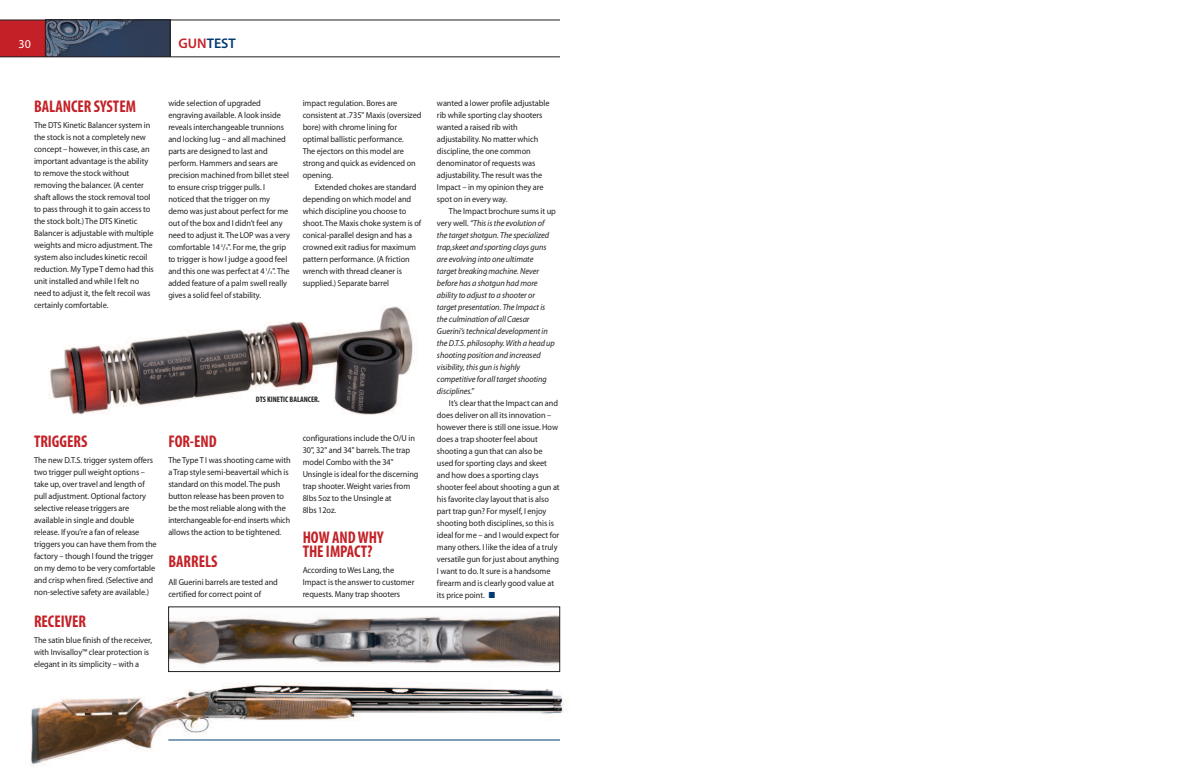
<style>
.page{position:relative;width:1188px;height:783px;background:#fff}
.page>*{position:absolute;margin:0;border:0;box-sizing:border-box;transform-origin:0 0}
.t1{font:700 condensed 17px/14px "Myriad Pro";color:#c32127;scale:.95 1}
.t2{font:600 14px "Myriad Pro";color:#003a70}
.t3{font:12px "Myriad Pro";color:#fff}
.t4{font:8.7px/12px "Myriad Pro";letter-spacing:-.005em;color:#231f20;scale:.95 1}
.t5{font:italic 8.7px/12px "Myriad Pro";letter-spacing:-.005em;color:#231f20;scale:.95 1}
.t6{font:700 condensed 8px "Myriad Pro";color:#231f20}
.s1{color:#c32127}
.s2{font-size:4.3px}
.s3{font-style:normal}
.s4{color:#003a70}
</style>
<div class="page">
<img style="left:48px;top:306px;width:367px;height:109px">
<img style="left:30px;top:682px;width:537px;height:84px">
<img style="left:46px;top:21px;width:124px;height:36px">
<hr style="left:168px;top:740px;width:392px;height:1px;background:#003a70">
<div style="left:0;top:20px;width:45px;height:37px;background:#c32127"></div>
<hr style="left:170px;top:20px;width:1px;height:37px;background:#231f20">
<hr style="left:45px;top:20px;width:1px;height:37px;background:#231f20">
<hr style="left:0;top:20px;width:560px;height:1px;background:#231f20">
<hr style="left:0;top:57px;width:560px;height:1px;background:#231f20">
<img style="left:170px;top:615px;width:388px;height:51px">
<div style="left:168px;top:607px;width:392px;height:65px;border:1px solid #231f20"></div>
<h3 class="t3" style="left:19px;top:39px;width:14px">30</h3>
<h2 class="t2" style="left:179px;top:38px;width:59px"><span class="s1">GUN</span>TEST</h2>
<h1 class="t1" style="left:34px;top:101px;width:109px">BALANCER SYSTEM</h1>
<p class="t4" style="left:34px;top:120px;width:128px">The DTS Kinetic Balancer system in the stock is not a completely new concept – however, in this case, an important advantage is the ability to remove the stock without removing the balancer. (A center shaft allows the stock removal tool to pass through it to gain access to the stock bolt.) The DTS Kinetic Balancer is adjustable with multiple weights and micro adjustment. The system also includes kinetic recoil reduction. My Type T demo had this unit installed and while I felt no need to adjust it, the felt recoil was certainly comfortable.</p>
<p class="t4" style="left:168px;top:98px;width:130px">wide selection of upgraded engraving available. A look inside reveals interchangeable trunnions and locking lug – and all machined parts are designed to last and perform. Hammers and sears are precision machined from billet steel to ensure crisp trigger pulls. I noticed that the trigger on my demo was just about perfect for me out of the box and I didn’t feel any need to adjust it. The LOP was a very comfortable 14 <sup>3</sup>/<span class="s2">4</span>". For me, the grip to trigger is how I judge a good feel and this one was perfect at 4 <sup>1</sup>/<span class="s2">4</span>". The added feature of a palm swell really gives a solid feel of stability.</p>
<p class="t4" style="left:303px;top:98px;width:127px">impact regulation. Bores are consistent at .735" Maxis (oversized bore) with chrome lining for optimal ballistic performance.<br>The ejectors on this model are strong and quick as evidenced on opening.</p>
<p class="t4" style="left:303px;top:182px;width:126px;text-indent:12px">Extended chokes are standard depending on which model and which discipline you choose to shoot. The Maxis choke system is of conical-parallel design and has a crowned exit radius for maximum pattern performance. (A friction wrench with thread cleaner is supplied.) Separate barrel</p>
<p class="t6" style="left:256px;top:397px;width:65px">DTS KINETIC BALANCER.</p>
<h1 class="t1" style="left:34px;top:436px;width:58px">TRIGGERS</h1>
<p class="t4" style="left:34px;top:455px;width:131px">The new D.T.S. trigger system offers two trigger pull weight options – take up, over travel and length of pull adjustment. Optional factory selective release triggers are available in single and double release. If you’re a fan of release triggers you can have them from the factory – though I found the trigger on my demo to be very comfortable and crisp when fired. (Selective and non-selective safety are available.)</p>
<h1 class="t1" style="left:34px;top:616px;width:56px">RECEIVER</h1>
<p class="t4" style="left:34px;top:635px;width:126px">The satin blue finish of the receiver, with Invisalloy™ clear protection is elegant in its simplicity – with a</p>
<h1 class="t1" style="left:168px;top:436px;width:52px">FOR-END</h1>
<p class="t4" style="left:168px;top:455px;width:130px">The Type T I was shooting came with a Trap style semi-beavertail which is standard on this model. The push button release has been proven to be the most reliable along with the interchangeable for-end inserts which allows the action to be tightened.</p>
<h1 class="t1" style="left:168px;top:556px;width:53px">BARRELS</h1>
<p class="t4" style="left:168px;top:577px;width:117px">All Guerini barrels are tested and certified for correct point of</p>
<p class="t4" style="left:303px;top:433px;width:123px">configurations include the O/U in<br>30", 32" and 34" barrels. The trap model Combo with the 34"<br>Unsingle is ideal for the discerning trap shooter. Weight varies from<br>8lbs 5oz to the Unsingle at<br>8lbs 12oz.</p>
<h1 class="t1" style="left:303px;top:532px;width:87px">HOWANDWHY<br>THEIMPACT?</h1>
<p class="t4" style="left:303px;top:565px;width:119px">According to Wes Lang, the<br>Impact is the answer to customer requests. Many trap shooters</p>
<p class="t4" style="left:437px;top:98px;width:120px">wanted a lower profile adjustable rib while sporting clay shooters wanted a raised rib with adjustability. No matter which discipline, the one common denominator of requests was adjustability. The result was the<br>Impact – in my opinion they are spot on in every way.</p>
<p class="t5" style="left:437px;top:206px;width:127px;text-indent:12px"><span class="s3">The Impact brochure sums it up very well.</span> “This is the evolution of the target shotgun. The specialized trap,skeet and sporting clays guns are evolving into one ultimate<br>target breaking machine. Never before has a shotgun had more ability to adjust to a shooter or target presentation. The Impact is the culmination of all Caesar<br>Guerini’s technical development in the D.T.S. philosophy. With a head up shooting position and increased visibility, this gun is highly competitive for all target shooting disciplines.”</p>
<p class="t4" style="left:437px;top:398px;width:131px;text-indent:12px">It’s clear that the Impact can and does deliver on all its innovation – however there is still one issue. How does a trap shooter feel about shooting a gun that can also be used for sporting clays and skeet and how does a sporting clays shooter feel about shooting a gun at his favorite clay layout that is also part trap gun? For myself, I enjoy shooting both disciplines, so this is ideal for me – and I would expect for many others. I like the idea of a truly versatile gun for just about anything I want to do. It sure is a handsome firearm and is clearly good value at its price point. <span class="s4">■</span></p>
</div>
